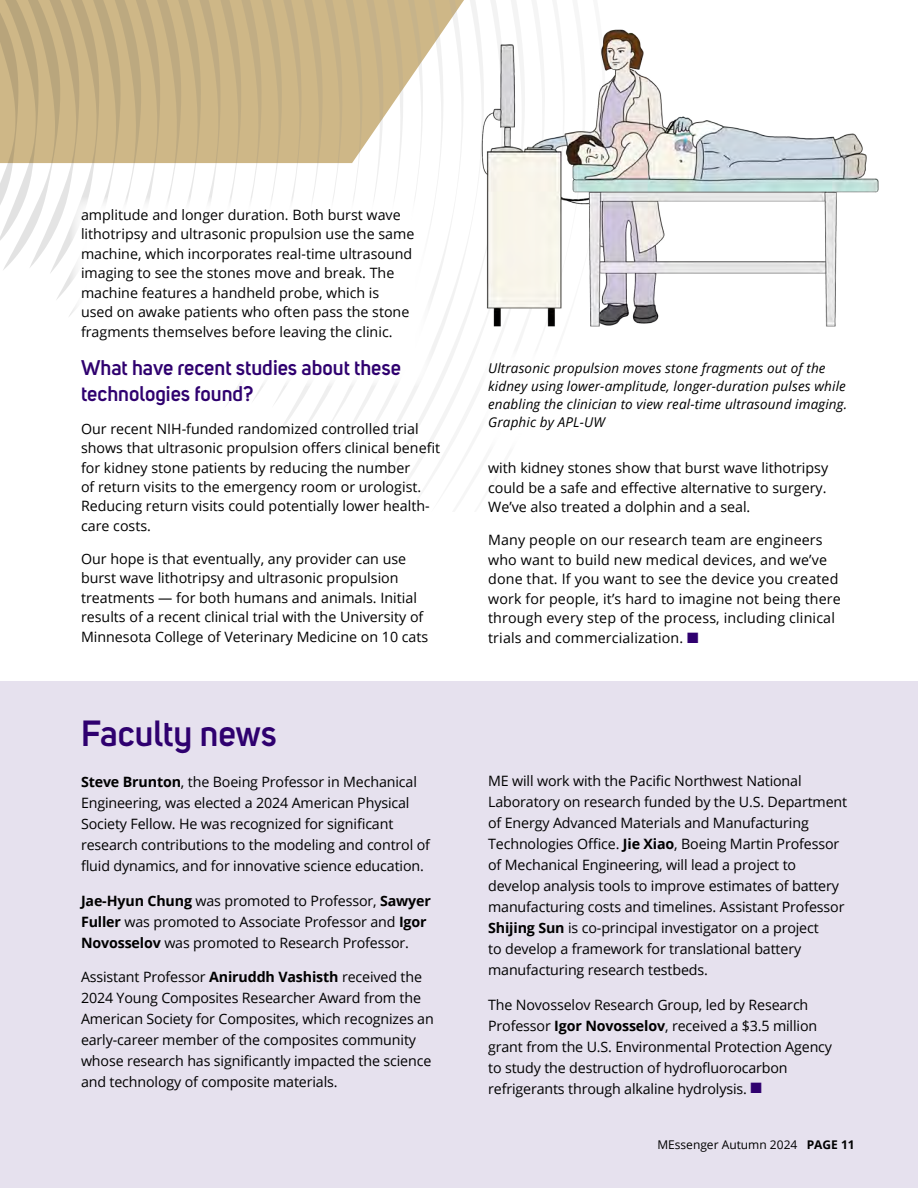
<style>
.page{position:relative;width:918px;height:1188px;background:#fff}
.page>*{position:absolute;margin:0;border:0;box-sizing:border-box;transform-origin:0 0}
.t1{font:600 36px "Uni Sans";color:#2f006f}
.t2{font:600 21px/25.2px "Uni Sans";color:#2f006f}
.t3{font:14.25px/21px "Open Sans";letter-spacing:-.01em;color:#000}
.t4{font:14.25px/19.5px "Open Sans";letter-spacing:.01em;color:#000}
.t5{font:italic 13.5px/18px "Open Sans";letter-spacing:.01em;color:#000}
.t6{font:12px "Open Sans";color:#000}
.s1{font-weight:700}
.s2{color:#2f006f}
</style>
<div class="page">
<div style="left:0;top:681px;width:918px;height:507px;background:#e6e1ee"></div>
<svg style="left:444px;top:0;width:21px;height:395px"></svg>
<svg style="left:423px;top:0;width:21px;height:190px"></svg>
<svg style="left:404px;top:0;width:19px;height:189px"></svg>
<svg style="left:383px;top:0;width:21px;height:192px;fill:#ceb789"></svg>
<svg style="left:363px;top:0;width:20px;height:192px;fill:#ceb787"></svg>
<svg style="left:343px;top:0;width:20px;height:192px;fill:#ceb787"></svg>
<svg style="left:323px;top:0;width:20px;height:192px;fill:#ceb787"></svg>
<svg style="left:302px;top:0;width:21px;height:191px;background:#d2bf98"></svg>
<svg style="left:282px;top:0;width:20px;height:192px;background:#d3c098"></svg>
<svg style="left:262px;top:0;width:20px;height:192px;background:#d2bf98"></svg>
<svg style="left:242px;top:0;width:20px;height:192px;background:#d2bf98"></svg>
<svg style="left:0;top:0;width:242px;height:300px"></svg>
<div style="left:64px;top:192px;width:392px;height:471px;background:#fff"></div>
<img style="left:466px;top:9px;width:413px;height:345px">
<p class="t3" style="left:81px;top:204px;width:335px;line-height:19.5px">amplitude and longer duration. Both burst wave lithotripsy and ultrasonic propulsion use the same machine, which incorporates real-time ultrasound imaging to see the stones move and break. The machine features a handheld probe, which is used on awake patients who often pass the stone fragments themselves before leaving the clinic.</p>
<h2 class="t2" style="left:81px;top:355px;width:322px">What have recent studies about these technologies found?</h2>
<p class="t3" style="left:81px;top:418px;width:361px;line-height:19.5px">Our recent NIH-funded randomized controlled trial shows that ultrasonic propulsion offers clinical benefit for kidney stone patients by reducing the number<br>of return visits to the emergency room or urologist.<br>Reducing return visits could potentially lower health&shy;care costs.</p>
<p class="t3" style="left:81px;top:549px;width:349px;line-height:19.5px">Our hope is that eventually, any provider can use burst wave lithotripsy and ultrasonic propulsion treatments — for both humans and animals. Initial results of a recent clinical trial with the University of Minnesota College of Veterinary Medicine on 10 cats</p>
<h1 class="t1" style="left:81px;top:712px;width:197px">Faculty news</h1>
<p class="t3" style="left:81px;top:771px;width:351px"><span class="s1">Steve Brunton</span>, the Boeing Professor in Mechanical Engineering, was elected a 2024 American Physical Society Fellow. He was recognized for significant research contributions to the modeling and control of fluid dynamics, and for innovative science education.</p>
<p class="t3" style="left:81px;top:890px;width:352px"><span class="s1">Jae-Hyun Chung</span> was promoted to Professor, <span class="s1">Sawyer<br>Fuller</span> was promoted to Associate Professor and <span class="s1">Igor<br>Novosselov</span> was promoted to Research Professor.</p>
<p class="t3" style="left:81px;top:966px;width:354px">Assistant Professor <span class="s1">Aniruddh Vashisth</span> received the 2024 Young Composites Researcher Award from the American Society for Composites, which recognizes an early-career member of the composites community whose research has significantly impacted the science and technology of composite materials.</p>
<p class="t5" style="left:488px;top:359px;width:361px">Ultrasonic propulsion moves stone fragments out of the kidney using lower-amplitude, longer-duration pulses while enabling the clinician to view real-time ultrasound imaging.<br>Graphic by APL-UW</p>
<p class="t3" style="left:488px;top:458px;width:342px;line-height:19.5px">with kidney stones show that burst wave lithotripsy could be a safe and effective alternative to surgery.<br>We’ve also treated a dolphin and a seal.</p>
<p class="t4" style="left:488px;top:530px;width:354px">Many people on our research team are engineers who want to build new medical devices, and we’ve done that. If you want to see the device you created work for people, it’s hard to imagine not being there through every step of the process, including clinical trials and commercialization. <span class="s2">■</span></p>
<p class="t3" style="left:488px;top:770px;width:361px">ME will work with the Pacific Northwest National Laboratory on research funded by the U.S. Department of Energy Advanced Materials and Manufacturing Technologies Office. <span class="s1">Jie Xiao</span>, Boeing Martin Professor of Mechanical Engineering, will lead a project to develop analysis tools to improve estimates of battery manufacturing costs and timelines. Assistant Professor <span class="s1">Shijing Sun</span> is co-principal investigator on a project<br>to develop a framework for translational battery manufacturing research testbeds.</p>
<p class="t3" style="left:488px;top:994px;width:345px">The Novosselov Research Group, led by Research Professor <span class="s1">Igor Novosselov</span>, received a $3.5 million grant from the U.S. Environmental Protection Agency to study the destruction of hydrofluorocarbon refrigerants through alkaline hydrolysis. <span class="s2">■</span></p>
<p class="t6" style="left:657px;top:1137px;width:199px">MEssenger Autumn 2024 <span class="s1">PAGE 11</span></p>
</div>
